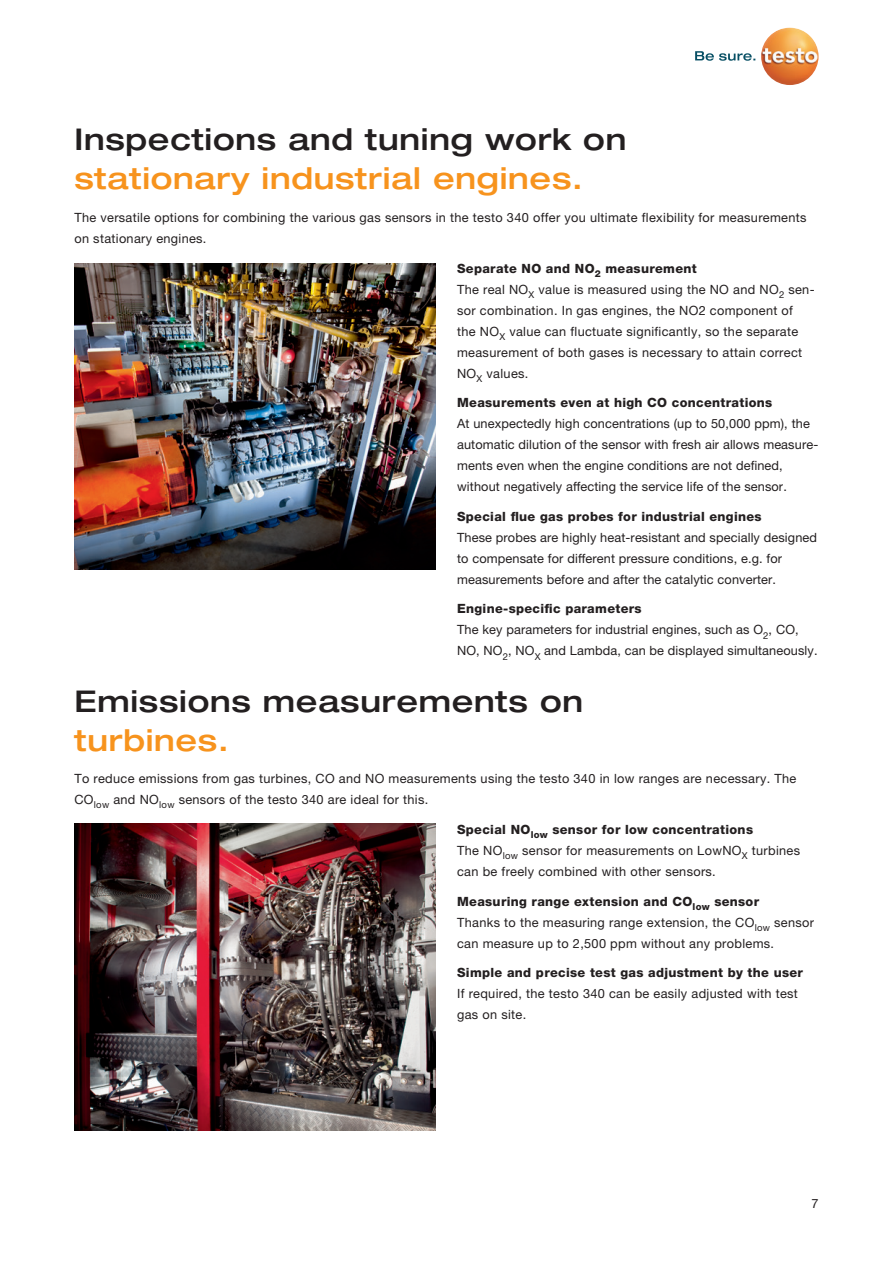
<style>
.page{position:relative;width:893px;height:1263px;background:#fff}
.page>*{position:absolute;margin:0;border:0;box-sizing:border-box;transform-origin:0 0}
.t1{font:500 expanded 30px "Helvetica Neue LTW1 G";letter-spacing:.025em;color:#231f20}
.t2{font:500 expanded 30px "Helvetica Neue LTW1 G";letter-spacing:.025em;color:#f7931d}
.t3{font:12.75px/21px "Helvetica Neue LTW1 G";letter-spacing:.025em;color:#231f20}
.t4{font:800 12.75px "Helvetica Neue LTW1 G";letter-spacing:.025em;color:#231f20}
.s1{font-weight:800}
</style>
<div class="page">
<img style="left:74px;top:264px;width:362px;height:306px">
<img style="left:74px;top:824px;width:362px;height:306px">
<svg style="left:695px;top:51px;width:60px;height:10px"></svg>
<img style="left:761px;top:28px;width:58px;height:57px;border-radius:29px">
<h1 class="t1" style="left:74px;top:120px;width:553px">Inspections and tuning work on</h1>
<h1 class="t2" style="left:74px;top:159px;width:510px">stationary industrial engines.</h1>
<p class="t3" style="left:74px;top:207px;width:734px">The versatile options for combining the various gas sensors in the testo 340 offer you ultimate flexibility for measurements on stationary engines.</p>
<p class="t3" style="left:457px;top:258px;width:359px"><span class="s1">Separate NO and NO</span><sub>2</sub> <span class="s1">measurement<br></span>The real NO<sub>X</sub> value is measured using the NO and NO<sub>2</sub> sen&shy;sor combination. In gas engines, the NO2 component of the NO<sub>X</sub> value can fluctuate significantly, so the separate measurement of both gases is necessary to attain correct NO<sub>X</sub> values.</p>
<p class="t4" style="left:457px;top:395px;width:317px">Measurements even at high CO concentrations</p>
<p class="t3" style="left:457px;top:413px;width:363px">At unexpectedly high concentrations (up to 50,000 ppm), the automatic dilution of the sensor with fresh air allows measure&shy;ments even when the engine conditions are not defined, without negatively affecting the service life of the sensor.</p>
<p class="t4" style="left:457px;top:509px;width:306px">Special flue gas probes for industrial engines</p>
<p class="t3" style="left:457px;top:527px;width:361px">These probes are highly heat-resistant and specially designed to compensate for different pressure conditions, e.g. for measurements before and after the catalytic converter.</p>
<p class="t3" style="left:457px;top:598px;width:362px"><span class="s1">Engine-specific parameters<br></span>The key parameters for industrial engines, such as O<sub>2</sub>, CO,<br>NO, NO<sub>2</sub>, NO<sub>X</sub> and Lambda, can be displayed simultaneously.</p>
<h1 class="t1" style="left:74px;top:682px;width:510px">Emissions measurements on</h1>
<h1 class="t2" style="left:74px;top:721px;width:156px">turbines.</h1>
<p class="t3" style="left:74px;top:768px;width:723px">To reduce emissions from gas turbines, CO and NO measurements using the testo 340 in low ranges are necessary. The<br>CO<sub>low</sub> and NO<sub>low</sub> sensors of the testo 340 are ideal for this.</p>
<p class="t3" style="left:457px;top:819px;width:344px"><span class="s1">Special NO</span><sub>low</sub> <span class="s1">sensor for low concentrations<br></span>The NO<sub>low</sub> sensor for measurements on LowNO<sub>X</sub> turbines can be freely combined with other sensors.</p>
<p class="t3" style="left:457px;top:890px;width:358px"><span class="s1">Measuring range extension and CO</span><sub>low</sub> <span class="s1">sensor<br></span>Thanks to the measuring range extension, the CO<sub>low</sub> sensor can measure up to 2,500 ppm without any problems.</p>
<p class="t4" style="left:457px;top:965px;width:347px">Simple and precise test gas adjustment by the user</p>
<p class="t3" style="left:457px;top:983px;width:342px">If required, the testo 340 can be easily adjusted with test gas on site.</p>
<p class="t3" style="left:811px;top:1193px;width:9px">7</p>
</div>
